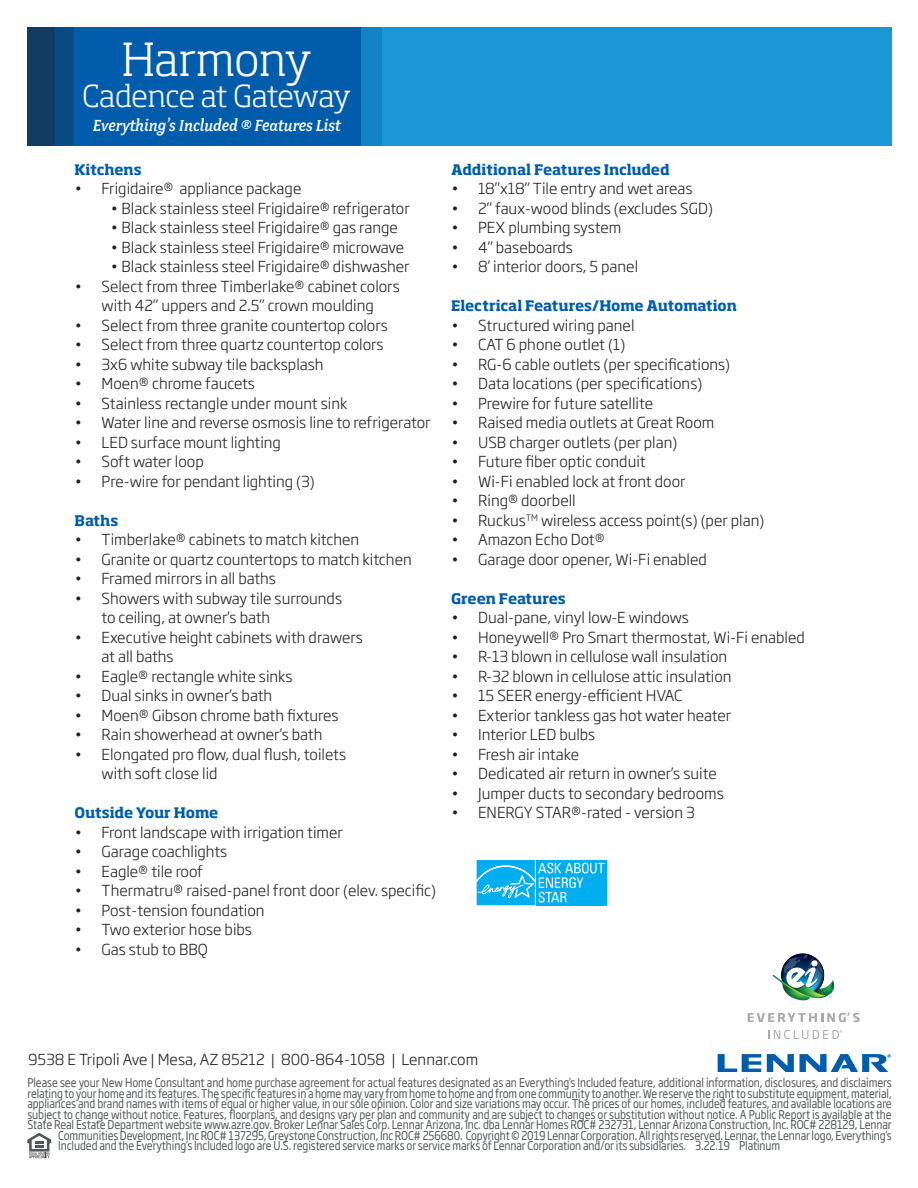
<style>
.page{position:relative;width:918px;height:1188px;background:#fff}
.page>*{position:absolute;margin:0;border:0;box-sizing:border-box;transform-origin:0 0}
.t1{font:300 45px "Soho Std";letter-spacing:-.005em;color:#fff}
.t2{font:300 30px "Soho Std";letter-spacing:-.025em;color:#fff}
.t3{font:italic 500 18px "Fairplex Narrow";color:#fff}
.t4{font:300 15px/19.5px "Soho Gothic Pro";color:#231f20}
.t5{font:700 14.4px "Soho Std";letter-spacing:-.01em;color:#015dab}
.t6{font:12px "Soho Gothic Pro";letter-spacing:-.01em;color:#535759;scale:.85 1}
</style>
<div class="page">
<svg style="left:718px;top:1054px;width:43px;height:18px"></svg>
<svg style="left:767px;top:1054px;width:124px;height:18px"></svg>
<div style="left:27px;top:27px;width:355px;height:118px;background:#015dab"></div>
<div style="left:361px;top:27px;width:531px;height:118px;background:#1a98d6"></div>
<svg style="left:27px;top:27px;width:47px;height:118px;background:#0d416e"></svg>
<svg style="left:748px;top:1013px;width:112px;height:9px"></svg>
<svg style="left:768px;top:1030px;width:74px;height:9px"></svg>
<img style="left:772px;top:953px;width:62px;height:48px">
<svg style="left:27px;top:1133px;width:24px;height:25px"></svg>
<svg style="left:476px;top:860px;width:131px;height:46px;background:#2bbbf1"></svg>
<h1 class="t1" style="left:122px;top:31px;width:192px">Harmony</h1>
<h2 class="t2" style="left:83px;top:77px;width:270px">Cadence at Gateway</h2>
<p class="t3" style="left:93px;top:115px;width:249px">Everything’s Included ® Features List</p>
<p class="t5" style="left:75px;top:160px;width:69px">Kitchens</p>
<p class="t4" style="left:75px;top:178px;width:228px">• Frigidaire® appliance package</p>
<p class="t4" style="left:111px;top:198px;width:301px">• Black stainless steel Frigidaire® refrigerator</p>
<p class="t4" style="left:111px;top:217px;width:289px">• Black stainless steel Frigidaire® gas range</p>
<p class="t4" style="left:111px;top:237px;width:295px">• Black stainless steel Frigidaire® microwave</p>
<p class="t4" style="left:111px;top:256px;width:301px">• Black stainless steel Frigidaire® dishwasher</p>
<p class="t4" style="left:75px;top:276px;width:327px;text-align:center">• Select from three Timberlake® cabinet colors with 42” uppers and 2.5” crown moulding</p>
<p class="t4" style="left:75px;top:315px;width:315px">• Select from three granite countertop colors</p>
<p class="t4" style="left:75px;top:334px;width:311px">• Select from three quartz countertop colors</p>
<p class="t4" style="left:75px;top:354px;width:251px">• 3x6 white subway tile backsplash</p>
<p class="t4" style="left:75px;top:373px;width:182px">• Moen® chrome faucets</p>
<p class="t4" style="left:75px;top:393px;width:274px">• Stainless rectangle under mount sink</p>
<p class="t4" style="left:75px;top:412px;width:358px">• Water line and reverse osmosis line to refrigerator</p>
<p class="t4" style="left:75px;top:432px;width:208px">• LED surface mount lighting</p>
<p class="t4" style="left:75px;top:451px;width:131px">• Soft water loop</p>
<p class="t4" style="left:75px;top:471px;width:242px">• Pre-wire for pendant lighting (3)</p>
<p class="t5" style="left:75px;top:511px;width:45px">Baths</p>
<p class="t4" style="left:75px;top:529px;width:286px">• Timberlake® cabinets to match kitchen</p>
<p class="t4" style="left:75px;top:549px;width:339px">• Granite or quartz countertops to match kitchen</p>
<p class="t4" style="left:75px;top:568px;width:203px">• Framed mirrors in all baths</p>
<p class="t4" style="left:102px;top:588px;width:242px;text-indent:-27px">• Showers with subway tile surrounds to ceiling, at owner’s bath</p>
<p class="t4" style="left:102px;top:627px;width:263px;text-indent:-27px">• Executive height cabinets with drawers at all baths</p>
<p class="t4" style="left:75px;top:666px;width:220px">• Eagle® rectangle white sinks</p>
<p class="t4" style="left:75px;top:685px;width:199px">• Dual sinks in owner’s bath</p>
<p class="t4" style="left:75px;top:705px;width:266px">• Moen® Gibson chrome bath fixtures</p>
<p class="t4" style="left:75px;top:724px;width:249px">• Rain showerhead at owner’s bath</p>
<p class="t4" style="left:102px;top:744px;width:246px;text-indent:-27px">• Elongated pro flow, dual flush, toilets with soft close lid</p>
<p class="t5" style="left:75px;top:804px;width:145px">Outside Your Home</p>
<p class="t4" style="left:75px;top:822px;width:270px">• Front landscape with irrigation timer</p>
<p class="t4" style="left:75px;top:841px;width:154px">• Garage coachlights</p>
<p class="t4" style="left:75px;top:861px;width:130px">• Eagle® tile roof</p>
<p class="t4" style="left:75px;top:880px;width:363px">• Thermatru® raised-panel front door (elev. specific)</p>
<p class="t4" style="left:75px;top:900px;width:192px">• Post-tension foundation</p>
<p class="t4" style="left:75px;top:919px;width:179px">• Two exterior hose bibs</p>
<p class="t4" style="left:75px;top:939px;width:135px">• Gas stub to BBQ</p>
<p class="t5" style="left:451px;top:160px;width:220px">Additional Features Included</p>
<p class="t4" style="left:451px;top:178px;width:243px">• 18”x18” Tile entry and wet areas</p>
<p class="t4" style="left:451px;top:198px;width:263px">• 2” faux-wood blinds (excludes SGD)</p>
<p class="t4" style="left:451px;top:217px;width:172px">• PEX plumbing system</p>
<p class="t4" style="left:451px;top:237px;width:123px">• 4” baseboards</p>
<p class="t4" style="left:451px;top:256px;width:189px">• 8’ interior doors, 5 panel</p>
<p class="t5" style="left:451px;top:297px;width:287px">Electrical Features/Home Automation</p>
<p class="t4" style="left:451px;top:315px;width:185px">• Structured wiring panel</p>
<p class="t4" style="left:451px;top:334px;width:176px">• CAT 6 phone outlet (1)</p>
<p class="t4" style="left:451px;top:354px;width:281px">• RG-6 cable outlets (per specifications)</p>
<p class="t4" style="left:451px;top:373px;width:253px">• Data locations (per specifications)</p>
<p class="t4" style="left:451px;top:393px;width:203px">• Prewire for future satellite</p>
<p class="t4" style="left:451px;top:412px;width:265px">• Raised media outlets at Great Room</p>
<p class="t4" style="left:451px;top:432px;width:228px">• USB charger outlets (per plan)</p>
<p class="t4" style="left:451px;top:451px;width:196px">• Future fiber optic conduit</p>
<p class="t4" style="left:451px;top:471px;width:236px">• Wi-Fi enabled lock at front door</p>
<p class="t4" style="left:451px;top:490px;width:126px">• Ring® doorbell</p>
<p class="t4" style="left:451px;top:510px;width:315px">• Ruckus<sup>TM</sup> wireless access point(s) (per plan)</p>
<p class="t4" style="left:451px;top:529px;width:155px">• Amazon Echo Dot®</p>
<p class="t4" style="left:451px;top:549px;width:257px">• Garage door opener, Wi-Fi enabled</p>
<p class="t5" style="left:451px;top:589px;width:116px">Green Features</p>
<p class="t4" style="left:451px;top:607px;width:239px">• Dual-pane, vinyl low-E windows</p>
<p class="t4" style="left:451px;top:627px;width:355px">• Honeywell® Pro Smart thermostat, Wi-Fi enabled</p>
<p class="t4" style="left:451px;top:646px;width:278px">• R-13 blown in cellulose wall insulation</p>
<p class="t4" style="left:451px;top:666px;width:282px">• R-32 blown in cellulose attic insulation</p>
<p class="t4" style="left:451px;top:685px;width:233px">• 15 SEER energy-efficient HVAC</p>
<p class="t4" style="left:451px;top:705px;width:282px">• Exterior tankless gas hot water heater</p>
<p class="t4" style="left:451px;top:724px;width:146px">• Interior LED bulbs</p>
<p class="t4" style="left:451px;top:744px;width:129px">• Fresh air intake</p>
<p class="t4" style="left:451px;top:763px;width:267px">• Dedicated air return in owner’s suite</p>
<p class="t4" style="left:451px;top:783px;width:274px">• Jumper ducts to secondary bedrooms</p>
<p class="t4" style="left:451px;top:802px;width:245px">• ENERGY STAR®-rated - version 3</p>
<p class="t4" style="left:28px;top:1049px;width:452px">9538 E Tripoli Ave | Mesa, AZ 85212 | 800-864-1058 | Lennar.com</p>
<p class="t6" style="left:27px;top:1074px;width:1018px">Please see your New Home Consultant and home purchase agreement for actual features designated as an Everything’s Included feature, additional information, disclosures, and disclaimers</p>
<p class="t6" style="left:27px;top:1084px;width:1019px">relating to your home and its features. The specific features in a home may vary from home to home and from one community to another. We reserve the right to substitute equipment, material,</p>
<p class="t6" style="left:27px;top:1095px;width:1018px">appliances and brand names with items of equal or higher value, in our sole opinion. Color and size variations may occur. The prices of our homes, included features, and available locations are</p>
<p class="t6" style="left:27px;top:1105px;width:1018px">subject to change without notice. Features, floorplans, and designs vary per plan and community and are subject to changes or substitution without notice. A Public Report is available at the</p>
<p class="t6" style="left:27px;top:1116px;width:1018px">State Real Estate Department website www.azre.gov. Broker Lennar Sales Corp. Lennar Arizona, Inc. dba Lennar Homes ROC# 232731, Lennar Arizona Construction, Inc. ROC# 228129, Lennar</p>
<p class="t6" style="left:58px;top:1126px;width:982px">Communities Development, Inc ROC# 137295, Greystone Construction, Inc ROC# 256680. Copyright © 2019 Lennar Corporation. All rights reserved. Lennar, the Lennar logo, Everything’s</p>
<p class="t6" style="left:58px;top:1137px;width:851px">Included and the Everything’s Included logo are U.S. registered service marks or service marks of Lennar Corporation and/or its subsidiaries. 3.22.19 Platinum</p>
</div>
